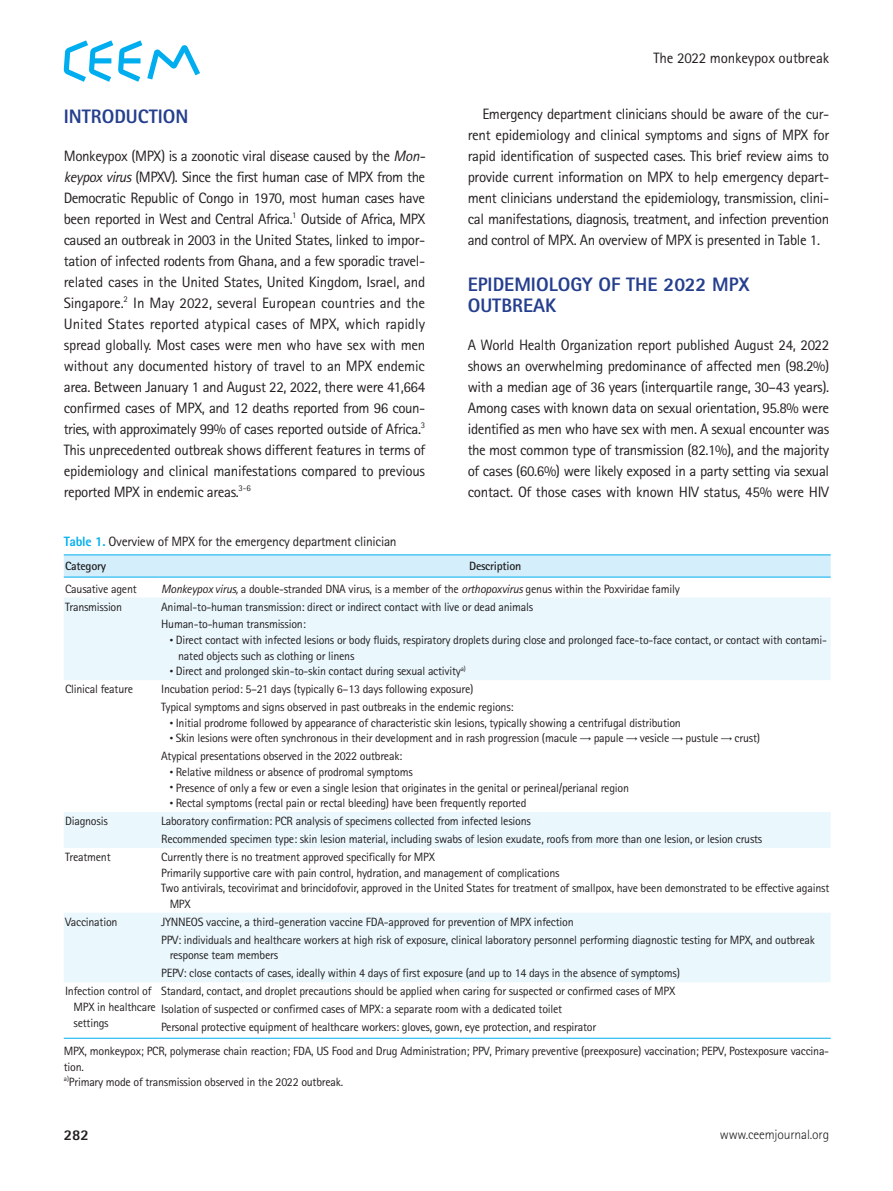
<style>
.page{position:relative;width:893px;height:1191px;background:#fff}
.page>*{position:absolute;margin:0;border:0;box-sizing:border-box;transform-origin:0 0}
.본문대제목{font:800 19.5px/21px "Rotis Sans Serif Std";color:#253f8e}
.본문{font:15px/21px "Rotis Sans Serif Std";letter-spacing:-.02em;color:#231f20;text-align:justify}
.t1{font:800 15px "Rotis Sans Serif Std";color:#231f20}
.표제목그림캡션{font:13.5px "Rotis Sans Serif Std";letter-spacing:-.02em;color:#231f20}
.t2{font:300 13.5px "Rotis Sans Serif Std";letter-spacing:-.01em;color:#231f20}
.표본문{font:12px/15.6px "Rotis Sans Serif Std";letter-spacing:-.02em;color:#231f20}
.표머리{font:700 12px "Rotis Sans Serif Std";letter-spacing:-.02em;color:#231f20}
.s1{font-style:italic}
.s2{font-weight:800;color:#00aeef}
.s3{font-family:"Doulos SIL"}
.s4{font-family:"Sand Kg"}
</style>
<div class="page">
<svg style="left:64px;top:40px;width:136px;height:42px"></svg>
<svg style="left:64px;top:555px;width:767px;height:22px;background:#ccecfa"></svg>
<svg style="left:64px;top:597px;width:767px;height:385px"></svg>
<hr style="left:64px;top:554px;width:96px;height:1px;background:#00aeef">
<hr style="left:160px;top:554px;width:671px;height:1px;background:#00aeef">
<hr style="left:64px;top:577px;width:96px;height:1px;background:#00aeef">
<hr style="left:160px;top:577px;width:671px;height:1px;background:#00aeef">
<hr style="left:160px;top:1038px;width:671px;height:1px;background:#00aeef">
<hr style="left:64px;top:1038px;width:96px;height:1px;background:#00aeef">
<p class="본문대제목" style="left:64px;top:105px;width:126px">INTRODUCTION</p>
<p class="본문" style="left:64px;top:145px;width:363px">Monkeypox (MPX) is a zoonotic viral disease caused by the <span class="s1">Mon&shy;keypox virus</span> (MPXV). Since the first human case of MPX from the Democratic Republic of Congo in 1970, most human cases have been reported in West and Central Africa.<sup>1</sup> Outside of Africa, MPX caused an outbreak in 2003 in the United States, linked to impor&shy;tation of infected rodents from Ghana, and a few sporadic travel&shy;related cases in the United States, United Kingdom, Israel, and Singapore.<sup>2</sup> In May 2022, several European countries and the United States reported atypical cases of MPX, which rapidly spread globally. Most cases were men who have sex with men without any documented history of travel to an MPX endemic area. Between January 1 and August 22, 2022, there were 41,664 confirmed cases of MPX, and 12 deaths reported from 96 coun&shy;tries, with approximately 99% of cases reported outside of Africa.<sup>3<br></sup>This unprecedented outbreak shows different features in terms of epidemiology and clinical manifestations compared to previous reported MPX in endemic areas.<sup>3-6</sup></p>
<p class="본문" style="left:653px;top:47px;width:177px">The 2022 monkeypox outbreak</p>
<p class="본문" style="left:468px;top:103px;width:363px;text-indent:15px">Emergency department clinicians should be aware of the cur&shy;rent epidemiology and clinical symptoms and signs of MPX for rapid identification of suspected cases. This brief review aims to provide current information on MPX to help emergency depart&shy;ment clinicians understand the epidemiology, transmission, clini&shy;cal manifestations, diagnosis, treatment, and infection prevention and control of MPX. An overview of MPX is presented in Table 1.</p>
<p class="본문대제목" style="left:468px;top:273px;width:284px">EPIDEMIOLOGY OF THE 2022 MPX<br>OUTBREAK</p>
<p class="본문" style="left:468px;top:334px;width:363px">A World Health Organization report published August 24, 2022 shows an overwhelming predominance of affected men (98.2%) with a median age of 36 years (interquartile range, 30–43 years).<br>Among cases with known data on sexual orientation, 95.8% were identified as men who have sex with men. A sexual encounter was the most common type of transmission (82.1%), and the majority of cases (60.6%) were likely exposed in a party setting via sexual contact. Of those cases with known HIV status, 45% were HIV</p>
<p class="표제목그림캡션" style="left:64px;top:533px;width:334px"><span class="s2">Table 1.</span> Overview of MPX for the emergency department clinician</p>
<p class="표머리" style="left:65px;top:558px;width:43px">Category</p>
<p class="표머리" style="left:469px;top:558px;width:54px">Description</p>
<p class="표본문" style="left:65px;top:580px;width:73px">Causative agent</p>
<p class="표본문" style="left:161px;top:580px;width:520px"><span class="s1">Monkeypox virus,</span> a double-stranded DNA virus, is a member of the <span class="s1">orthopoxvirus</span> genus within the Poxviridae family</p>
<p class="표본문" style="left:65px;top:598px;width:59px">Transmission</p>
<p class="표본문" style="left:161px;top:598px;width:374px">Animal-to-human transmission: direct or indirect contact with live or dead animals</p>
<p class="표본문" style="left:161px;top:616px;width:146px">Human-to-human transmission:</p>
<p class="표본문" style="left:178px;top:632px;width:650px;text-indent:-9px"><span class="s3">•</span> Direct contact with infected lesions or body fluids, respiratory droplets during close and prolonged face-to-face contact, or contact with contami&shy;nated objects such as clothing or linens</p>
<p class="표본문" style="left:170px;top:663px;width:298px"><span class="s3">•</span> Direct and prolonged skin-to-skin contact during sexual activity<sup>a)</sup></p>
<p class="표본문" style="left:65px;top:681px;width:69px">Clinical feature</p>
<p class="표본문" style="left:161px;top:681px;width:314px">Incubation period: 5–21 days (typically 6–13 days following exposure)</p>
<p class="표본문" style="left:161px;top:699px;width:354px">Typical symptoms and signs observed in past outbreaks in the endemic regions:</p>
<p class="표본문" style="left:170px;top:715px;width:513px"><span class="s3">•</span> Initial prodrome followed by appearance of characteristic skin lesions, typically showing a centrifugal distribution</p>
<p class="표본문" style="left:170px;top:730px;width:592px"><span class="s3">•</span> Skin lesions were often synchronous in their development and in rash progression (macule <span class="s4">→</span> papule <span class="s4">→</span> vesicle <span class="s4">→</span> pustule <span class="s4">→</span> crust)</p>
<p class="표본문" style="left:161px;top:748px;width:243px">Atypical presentations observed in the 2022 outbreak:</p>
<p class="표본문" style="left:170px;top:764px;width:245px"><span class="s3">•</span> Relative mildness or absence of prodromal symptoms</p>
<p class="표본문" style="left:170px;top:779px;width:461px"><span class="s3">•</span> Presence of only a few or even a single lesion that originates in the genital or perineal/perianal region</p>
<p class="표본문" style="left:170px;top:795px;width:358px"><span class="s3">•</span> Rectal symptoms (rectal pain or rectal bleeding) have been frequently reported</p>
<p class="표본문" style="left:65px;top:813px;width:44px">Diagnosis</p>
<p class="표본문" style="left:161px;top:813px;width:371px">Laboratory confirmation: PCR analysis of specimens collected from infected lesions</p>
<p class="표본문" style="left:161px;top:831px;width:603px">Recommended specimen type: skin lesion material, including swabs of lesion exudate, roofs from more than one lesion, or lesion crusts</p>
<p class="표본문" style="left:65px;top:849px;width:47px">Treatment</p>
<p class="표본문" style="left:161px;top:849px;width:275px">Currently there is no treatment approved specifically for MPX</p>
<p class="표본문" style="left:161px;top:864px;width:400px">Primarily supportive care with pain control, hydration, and management of complications</p>
<p class="표본문" style="left:170px;top:880px;width:661px;text-indent:-9px">Two antivirals, tecovirimat and brincidofovir, approved in the United States for treatment of smallpox, have been demonstrated to be effective against<br>MPX</p>
<p class="표본문" style="left:65px;top:914px;width:54px">Vaccination</p>
<p class="표본문" style="left:161px;top:914px;width:414px">JYNNEOS vaccine, a third-generation vaccine FDA-approved for prevention of MPX infection</p>
<p class="표본문" style="left:170px;top:932px;width:647px;text-indent:-9px">PPV: individuals and healthcare workers at high risk of exposure, clinical laboratory personnel performing diagnostic testing for MPX, and outbreak response team members</p>
<p class="표본문" style="left:161px;top:965px;width:520px">PEPV: close contacts of cases, ideally within 4 days of first exposure (and up to 14 days in the absence of symptoms)</p>
<p class="표본문" style="left:74px;top:983px;width:84px;text-indent:-9px">Infection control of<br>MPX in healthcare settings</p>
<p class="표본문" style="left:161px;top:983px;width:516px">Standard, contact, and droplet precautions should be applied when caring for suspected or confirmed cases of MPX</p>
<p class="표본문" style="left:161px;top:1001px;width:403px">Isolation of suspected or confirmed cases of MPX: a separate room with a dedicated toilet</p>
<p class="표본문" style="left:161px;top:1019px;width:436px">Personal protective equipment of healthcare workers: gloves, gown, eye protection, and respirator</p>
<p class="표본문" style="left:64px;top:1043px;width:767px">MPX, monkeypox; PCR, polymerase chain reaction; FDA, US Food and Drug Administration; PPV, Primary preventive (preexposure) vaccination; PEPV, Postexposure vaccina&shy;tion.</p>
<p class="표본문" style="left:64px;top:1074px;width:281px"><sup>a)</sup>Primary mode of transmission observed in the 2022 outbreak.</p>
<p class="t1" style="left:64px;top:1125px;width:27px">282</p>
<p class="t2" style="left:720px;top:1126px;width:111px">www.ceemjournal.org</p>
</div>
